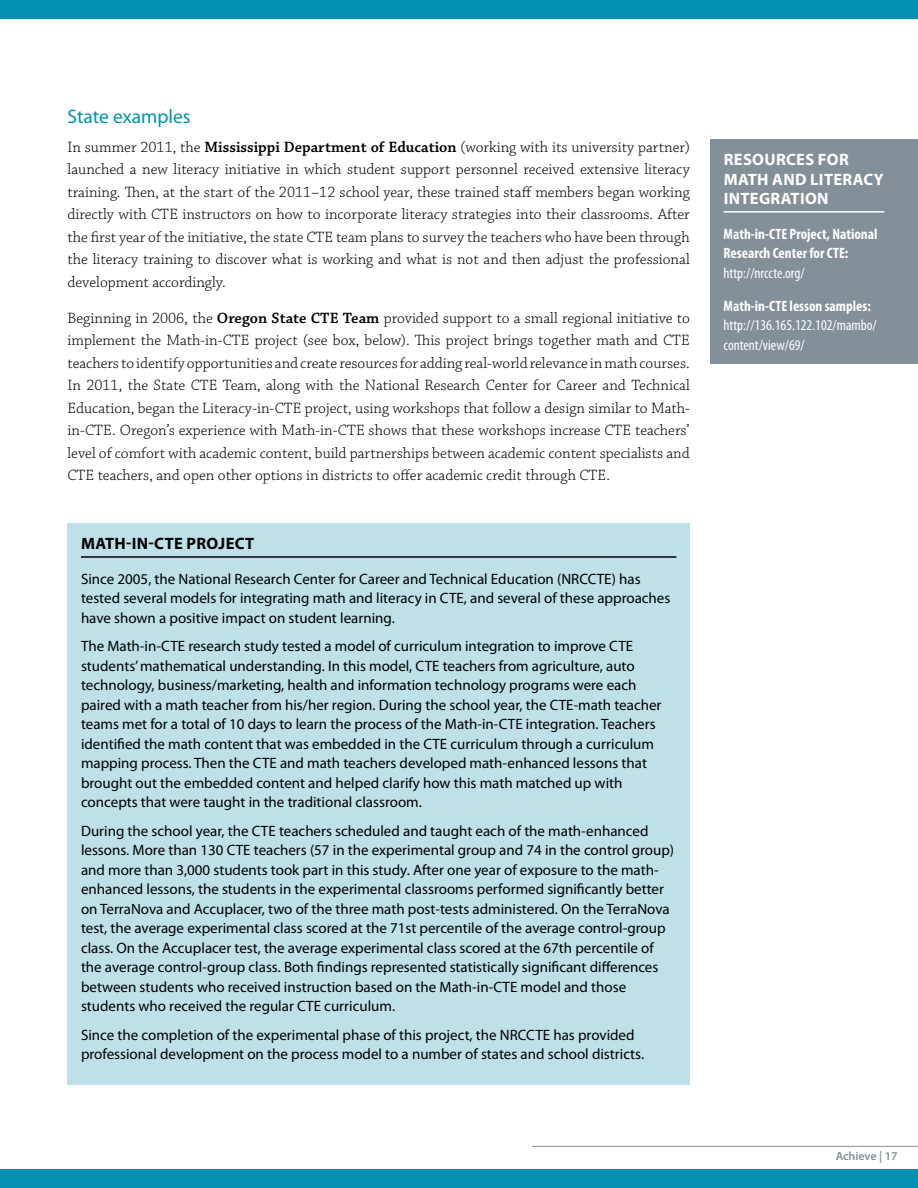
<style>
.page{position:relative;width:918px;height:1188px;background:#fff}
.page>*{position:absolute;margin:0;border:0;box-sizing:border-box;transform-origin:0 0}
.t1{font:19.5px "Myriad Pro";color:#0091b2}
.t2{font:700 16.5px/19.8px "Myriad Pro";letter-spacing:.02em;color:#fff}
.t3{font:700 16.5px "Myriad Pro";letter-spacing:.025em;color:#000}
.t4{font:300 15.75px/22.5px "Chaparral Pro";color:#000;text-align:justify}
.t5{font:15px/19.5px "Myriad Pro";color:#000}
.t6{font:700 condensed 15px/19.5px "Myriad Pro";color:#fff}
.t7{font:condensed 15px/19.5px "Myriad Pro";color:#fff}
.t8{font:600 12px "Myriad Pro";color:#839097}
.s1{font-weight:600}
</style>
<div class="page">
<div style="left:0;top:0;width:918px;height:18px;background:#0091b2"></div>
<div style="left:0;top:1170px;width:918px;height:18px;background:#0091b2"></div>
<hr style="left:532px;top:1146px;width:386px;height:1px;background:#839097">
<div style="left:68px;top:524px;width:622px;height:561px;background:#bfe0e9"></div>
<hr style="left:81px;top:556px;width:595px;height:2px;background:#000">
<div style="left:710px;top:139px;width:208px;height:224px;background:#839097"></div>
<hr style="left:724px;top:211px;width:160px;height:2px;background:#fff">
<h1 class="t1" style="left:68px;top:104px;width:125px">State examples</h1>
<p class="t4" style="left:68px;top:136px;width:624px">In summer 2011, the <span class="s1">Mississippi Department of Education</span> (working with its university partner) launched a new literacy initiative in which student support personnel received extensive literacy training. Then, at the start of the 2011–12 school year, these trained staff members began working directly with CTE instructors on how to incorporate literacy strategies into their classrooms. After the first year of the initiative, the state CTE team plans to survey the teachers who have been through the literacy training to discover what is working and what is not and then adjust the professional development accordingly.</p>
<p class="t4" style="left:67px;top:307px;width:624px">Beginning in 2006, the <span class="s1">Oregon State CTE Team</span> provided support to a small regional initiative to implement the Math-in-CTE project (see box, below). This project brings together math and CTE teachers to identify opportunities and create resources for adding real-world relevance in math courses.<br>In 2011, the State CTE Team, along with the National Research Center for Career and Technical Education, began the Literacy-in-CTE project, using workshops that follow a design similar to Math&shy;in-CTE. Oregon’s experience with Math-in-CTE shows that these workshops increase CTE teachers’ level of comfort with academic content, build partnerships between academic content specialists and CTE teachers, and open other options in districts to offer academic credit through CTE.</p>
<p class="t3" style="left:81px;top:533px;width:155px">MATH-IN-CTE PROJECT</p>
<p class="t5" style="left:81px;top:569px;width:591px">Since 2005, the National Research Center for Career and Technical Education (NRCCTE) has tested several models for integrating math and literacy in CTE, and several of these approaches have shown a positive impact on student learning.</p>
<p class="t5" style="left:81px;top:636px;width:582px">The Math-in-CTE research study tested a model of curriculum integration to improve CTE students’ mathematical understanding. In this model, CTE teachers from agriculture, auto technology, business/marketing, health and information technology programs were each paired with a math teacher from his/her region. During the school year, the CTE-math teacher teams met for a total of 10 days to learn the process of the Math-in-CTE integration. Teachers identified the math content that was embedded in the CTE curriculum through a curriculum mapping process. Then the CTE and math teachers developed math-enhanced lessons that brought out the embedded content and helped clarify how this math matched up with concepts that were taught in the traditional classroom.</p>
<p class="t5" style="left:81px;top:821px;width:595px">During the school year, the CTE teachers scheduled and taught each of the math-enhanced lessons. More than 130 CTE teachers (57 in the experimental group and 74 in the control group) and more than 3,000 students took part in this study. After one year of exposure to the math&shy;enhanced lessons, the students in the experimental classrooms performed significantly better on TerraNova and Accuplacer, two of the three math post-tests administered. On the TerraNova test, the average experimental class scored at the 71st percentile of the average control-group class. On the Accuplacer test, the average experimental class scored at the 67th percentile of the average control-group class. Both findings represented statistically significant differences between students who received instruction based on the Math-in-CTE model and those students who received the regular CTE curriculum.</p>
<p class="t5" style="left:81px;top:1025px;width:565px">Since the completion of the experimental phase of this project, the NRCCTE has provided professional development on the process model to a number of states and school districts.</p>
<p class="t2" style="left:724px;top:149px;width:123px;text-indent:94px">FOR<br>MATH AND LITERAC</p>
<p class="t2" style="left:724px;top:149px;width:52px">RESOURCES</p>
<p class="t2" style="left:874px;top:169px;width:11px">Y</p>
<p class="t2" style="left:724px;top:188px;width:56px">INTEGRATI</p>
<p class="t2" style="left:805px;top:188px;width:25px">ON</p>
<p class="t6" style="left:724px;top:224px;width:155px">Math-in-CTE Project, National<br>Research Center for CTE:</p>
<p class="t7" style="left:724px;top:263px;width:83px">http://nrccte.org/</p>
<p class="t6" style="left:724px;top:296px;width:149px">Math-in-CTE lesson samples:</p>
<p class="t7" style="left:724px;top:315px;width:155px">http://136.165.122.102/mambo/ content/view/69/</p>
<p class="t8" style="left:836px;top:1149px;width:64px">Achieve | 17</p>
</div>
